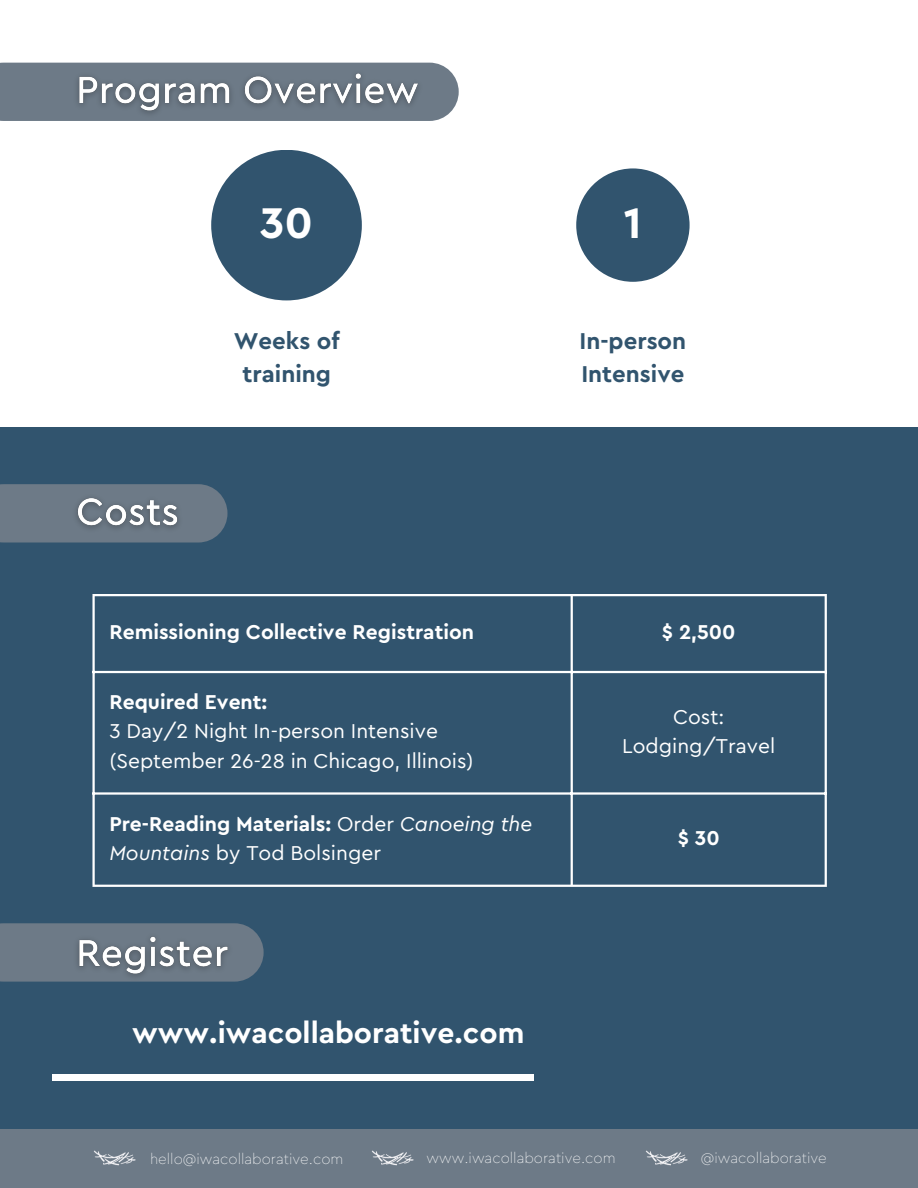
<style>
.page{position:relative;width:918px;height:1188px;background:#31546e}
.page>*{position:absolute;margin:0;border:0;box-sizing:border-box;transform-origin:0 0}
.t1{font:700 45px "Cera Pro";color:#fff}
.t2{font:700 30px "Cera Pro";color:#fff}
.t3{font:700 24px/32.7px "Cera Pro";color:#31546e;text-align:center}
.t4{font:700 21px/29.2px "Cera Pro";color:#fff}
.t5{font:21px "Cera Pro";color:#fff}
.t6{font:100 15px "Cera Pro";color:#fff}
.s1{font-weight:400}
.s2{font-weight:400;font-style:italic}
</style>
<div class="page">
<div style="left:0;top:0;width:918px;height:427px;background:#fff"></div>
<div style="left:211px;top:150px;width:151px;height:150px;background:#31546e;border-radius:50%"></div>
<div style="left:576px;top:168px;width:114px;height:114px;background:#31546e;border-radius:50%"></div>
<hr style="left:92px;top:596px;width:3px;height:289px;background:#fff">
<hr style="left:571px;top:596px;width:2px;height:289px;background:#fff">
<hr style="left:825px;top:596px;width:2px;height:289px;background:#fff">
<hr style="left:92px;top:594px;width:735px;height:2px;background:#fff">
<hr style="left:92px;top:671px;width:735px;height:2px;background:#fff">
<hr style="left:92px;top:792px;width:735px;height:3px;background:#fff">
<hr style="left:92px;top:885px;width:735px;height:2px;background:#fff">
<div style="left:0;top:63px;width:459px;height:58px;background:#6d7a87"></div>
<img style="left:68px;top:65px;width:361px;height:56px">
<svg style="left:0;top:484px;width:228px;height:59px;background:#687785"></svg>
<img style="left:67px;top:489px;width:122px;height:49px">
<div style="left:0;top:1129px;width:918px;height:59px;background:#6d7a87"></div>
<img style="left:372px;top:1150px;width:42px;height:16px">
<img style="left:94px;top:1150px;width:42px;height:16px">
<img style="left:646px;top:1150px;width:42px;height:16px">
<svg style="left:0;top:923px;width:264px;height:59px;background:#687684"></svg>
<img style="left:68px;top:927px;width:171px;height:55px">
<div style="left:52px;top:1074px;width:482px;height:6px;background:#fff"></div>
<p class="t1" style="left:260px;top:201px;width:55px">30</p>
<h3 class="t1" style="left:624px;top:202px;width:20px">1</h3>
<p class="t3" style="left:234px;top:326px;width:108px">Weeks of training</p>
<p class="t3" style="left:580px;top:326px;width:108px;text-align:left">In-person<br>Intensive</p>
<p class="t4" style="left:109px;top:618px;width:366px">Remissioning Collective Registration</p>
<h3 class="t4" style="left:662px;top:618px;width:75px">$ 2,500</h3>
<p class="t4" style="left:109px;top:688px;width:160px">Required Event:</p>
<p class="t5" style="left:109px;top:721px;width:330px">3 Day/2 Night In-person Intensive</p>
<p class="t5" style="left:109px;top:751px;width:366px">(September 26-28 in Chicago, Illinois)</p>
<p class="t4" style="left:109px;top:810px;width:425px">Pre-Reading Materials: <span class="s1">Order</span> <span class="s2">Canoeing the<br>Mountains</span> <span class="s1">by Tod Bolsinger</span></p>
<p class="t2" style="left:132px;top:1019px;width:394px">www.iwacollaborative.com</p>
<p class="t5" style="left:673px;top:707px;width:53px">Cost:</p>
<p class="t5" style="left:622px;top:736px;width:154px">Lodging/Travel</p>
<p class="t4" style="left:678px;top:824px;width:44px">$ 30</p>
<p class="t6" style="left:150px;top:1151px;width:195px">hello@iwacollaborative.com</p>
<p class="t6" style="left:427px;top:1151px;width:191px">www.iwacollaborative.com</p>
<p class="t6" style="left:701px;top:1151px;width:127px">@iwacollaborative</p>
</div>
